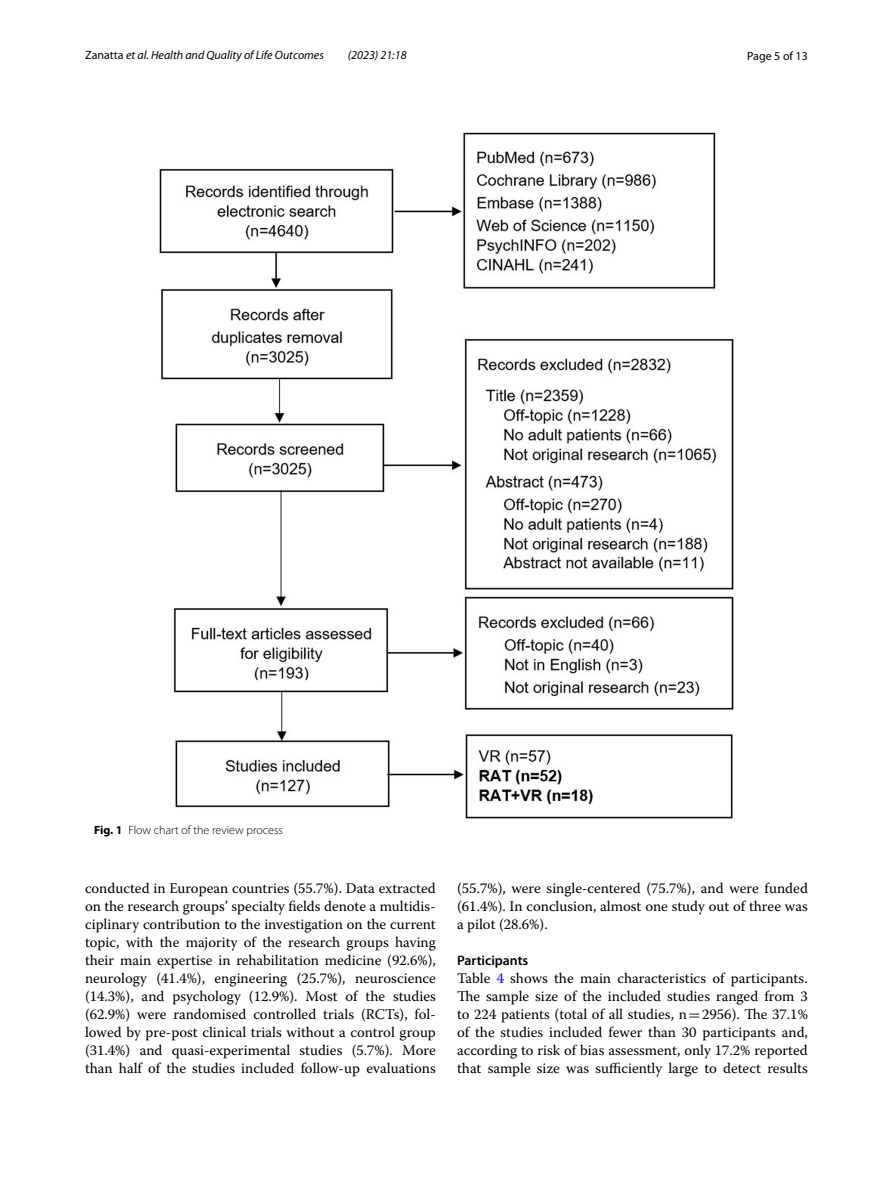
<style>
.page{position:relative;width:893px;height:1187px;background:#fff}
.page>*{position:absolute;margin:0;border:0;box-sizing:border-box;transform-origin:0 0}
.t1{font:14.7px/18px "Warnock Pro";color:#000;text-align:justify}
.t2{font:600 13.8px "Myriad Pro";color:#000}
.t3{font:italic 12px "Myriad Pro";color:#000}
.t4{font:300 12px "Myriad Pro";color:#000}
.t5{font:12px "Myriad Pro";color:#000}
.s1{font-style:normal}
.s2{font-weight:700}
.s3{color:#00f}
.s4{font-family:"MTSY"}
</style>
<div class="page">
<img style="left:159px;top:133px;width:574px;height:685px">
<p class="t3" style="left:85px;top:48px;width:240px"><span class="s1">Zanatta</span> et al. Health and Quality of Life Outcomes</p>
<p class="t3" style="left:348px;top:48px;width:60px">(2023) 21:18</p>
<p class="t5" style="left:747px;top:48px;width:62px">Page 5 of 13</p>
<p class="t4" style="left:94px;top:823px;width:190px"><span class="s2">Fig. 1</span> Flow chart of the review process</p>
<p class="t1" style="left:85px;top:878px;width:352px">conducted in European countries (55.7%). Data extracted on the research groups’ specialty fields denote a multidis&shy;ciplinary contribution to the investigation on the current topic, with the majority of the research groups having their main expertise in rehabilitation medicine (92.6%), neurology (41.4%), engineering (25.7%), neuroscience (14.3%), and psychology (12.9%). Most of the studies (62.9%) were randomised controlled trials (RCTs), fol&shy;lowed by pre-post clinical trials without a control group (31.4%) and quasi-experimental studies (5.7%). More than half of the studies included follow-up evaluations</p>
<p class="t1" style="left:457px;top:878px;width:352px">(55.7%), were single-centered (75.7%), and were funded (61.4%). In conclusion, almost one study out of three was a pilot (28.6%).</p>
<p class="t2" style="left:457px;top:951px;width:73px">Participants</p>
<p class="t1" style="left:457px;top:968px;width:352px">Table <span class="s3">4</span> shows the main characteristics of participants.<br>The sample size of the included studies ranged from 3 to 224 patients (total of all studies, n<span class="s4">=</span>2956). The 37.1% of the studies included fewer than 30 participants and, according to risk of bias assessment, only 17.2% reported that sample size was sufficiently large to detect results</p>
</div>
